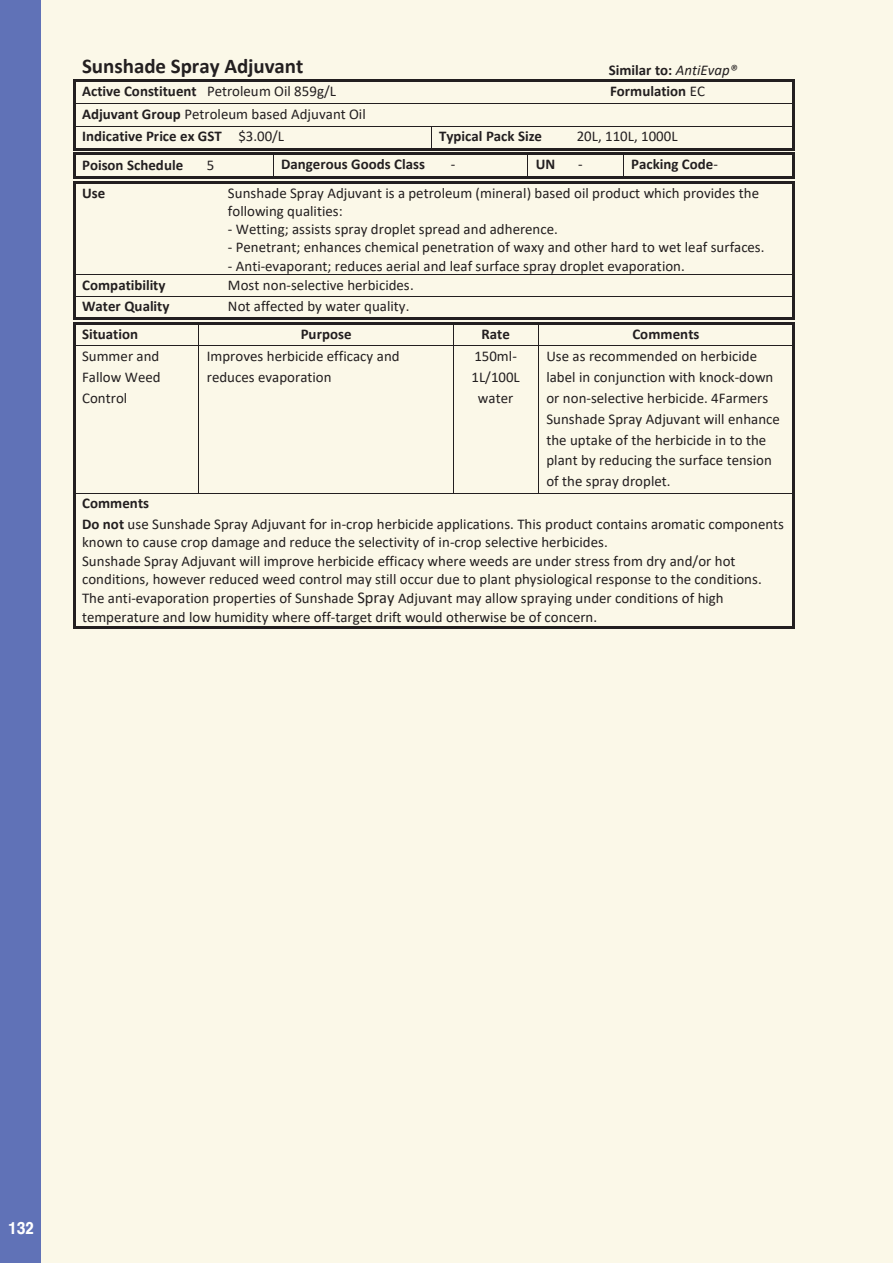
<style>
.page{position:relative;width:893px;height:1263px;background:#fff}
.page>*{position:absolute;margin:0;border:0;box-sizing:border-box;transform-origin:0 0}
.t1{font:700 21px "Calibri";color:#231f20}
.t2{font:700 16.5px "Helv Condensed";color:#fff}
.t3{font:14.85px/21px "Calibri";color:#231f20}
.t4{font:700 14.85px/22.8px "Calibri";color:#231f20}
.s1{font-weight:400;font-style:italic}
.s2{font-weight:700}
.s3{font-weight:400}
.s4{font-size:16.5px}
</style>
<div class="page">
<div style="left:37px;top:0;width:856px;height:1263px;background:#fbf8e8"></div>
<div style="left:0;top:0;width:40px;height:1263px;background:#6072b7"></div>
<svg style="left:73px;top:79px;width:4px;height:3px"></svg>
<hr style="left:77px;top:79px;width:524px;height:2px;background:#231f20">
<hr style="left:604px;top:79px;width:188px;height:2px;background:#231f20">
<hr style="left:73px;top:82px;width:2px;height:21px;background:#231f20">
<hr style="left:792px;top:82px;width:2px;height:21px;background:#231f20">
<hr style="left:75px;top:103px;width:527px;height:1px;background:#231f20">
<hr style="left:603px;top:103px;width:189px;height:1px;background:#231f20">
<hr style="left:73px;top:104px;width:2px;height:22px;background:#231f20">
<hr style="left:792px;top:104px;width:2px;height:22px;background:#231f20">
<hr style="left:75px;top:126px;width:155px;height:1px;background:#231f20">
<hr style="left:231px;top:126px;width:200px;height:1px;background:#231f20">
<hr style="left:432px;top:126px;width:137px;height:1px;background:#231f20">
<hr style="left:569px;top:126px;width:223px;height:1px;background:#231f20">
<hr style="left:73px;top:127px;width:2px;height:21px;background:#231f20">
<hr style="left:792px;top:127px;width:2px;height:21px;background:#231f20">
<hr style="left:77px;top:148px;width:122px;height:2px;background:#231f20">
<hr style="left:201px;top:148px;width:29px;height:2px;background:#231f20">
<hr style="left:232px;top:148px;width:41px;height:2px;background:#231f20">
<hr style="left:275px;top:148px;width:156px;height:2px;background:#231f20">
<hr style="left:445px;top:148px;width:83px;height:2px;background:#231f20">
<hr style="left:530px;top:148px;width:39px;height:2px;background:#231f20">
<hr style="left:572px;top:148px;width:51px;height:2px;background:#231f20">
<hr style="left:625px;top:148px;width:167px;height:2px;background:#231f20">
<svg style="left:73px;top:148px;width:4px;height:7px"></svg>
<hr style="left:77px;top:152px;width:122px;height:3px;background:#231f20">
<svg style="left:199px;top:148px;width:2px;height:7px"></svg>
<hr style="left:201px;top:152px;width:72px;height:3px;background:#231f20">
<hr style="left:276px;top:152px;width:167px;height:3px;background:#231f20">
<svg style="left:431px;top:126px;width:14px;height:29px"></svg>
<hr style="left:445px;top:152px;width:82px;height:3px;background:#231f20">
<hr style="left:530px;top:152px;width:40px;height:3px;background:#231f20">
<svg style="left:569px;top:148px;width:3px;height:7px"></svg>
<hr style="left:572px;top:152px;width:51px;height:3px;background:#231f20">
<hr style="left:626px;top:152px;width:166px;height:3px;background:#231f20">
<svg style="left:792px;top:148px;width:2px;height:7px"></svg>
<hr style="left:73px;top:155px;width:2px;height:22px;background:#231f20">
<hr style="left:792px;top:155px;width:2px;height:22px;background:#231f20">
<hr style="left:77px;top:177px;width:122px;height:2px;background:#231f20">
<hr style="left:222px;top:177px;width:51px;height:2px;background:#231f20">
<svg style="left:273px;top:148px;width:3px;height:31px"></svg>
<hr style="left:275px;top:177px;width:168px;height:2px;background:#231f20">
<hr style="left:445px;top:177px;width:82px;height:2px;background:#231f20">
<svg style="left:527px;top:148px;width:3px;height:31px"></svg>
<hr style="left:529px;top:177px;width:41px;height:2px;background:#231f20">
<hr style="left:572px;top:177px;width:51px;height:2px;background:#231f20">
<hr style="left:626px;top:177px;width:103px;height:2px;background:#231f20">
<hr style="left:731px;top:177px;width:61px;height:2px;background:#231f20">
<svg style="left:73px;top:177px;width:4px;height:6px"></svg>
<hr style="left:77px;top:181px;width:143px;height:2px;background:#231f20">
<svg style="left:199px;top:177px;width:23px;height:6px"></svg>
<hr style="left:222px;top:181px;width:401px;height:2px;background:#231f20">
<svg style="left:623px;top:148px;width:3px;height:35px"></svg>
<hr style="left:625px;top:181px;width:104px;height:2px;background:#231f20">
<hr style="left:731px;top:181px;width:61px;height:2px;background:#231f20">
<hr style="left:73px;top:183px;width:2px;height:92px;background:#231f20">
<hr style="left:792px;top:183px;width:2px;height:92px;background:#231f20">
<hr style="left:75px;top:275px;width:145px;height:1px;background:#231f20">
<hr style="left:221px;top:275px;width:571px;height:1px;background:#231f20">
<hr style="left:73px;top:275px;width:2px;height:21px;background:#231f20">
<hr style="left:792px;top:275px;width:2px;height:21px;background:#231f20">
<hr style="left:75px;top:296px;width:145px;height:1px;background:#231f20">
<hr style="left:221px;top:296px;width:571px;height:1px;background:#231f20">
<hr style="left:73px;top:297px;width:2px;height:21px;background:#231f20">
<hr style="left:792px;top:297px;width:2px;height:21px;background:#231f20">
<hr style="left:77px;top:318px;width:122px;height:2px;background:#231f20">
<hr style="left:222px;top:318px;width:232px;height:2px;background:#231f20">
<hr style="left:456px;top:318px;width:82px;height:2px;background:#231f20">
<hr style="left:540px;top:318px;width:252px;height:2px;background:#231f20">
<svg style="left:73px;top:318px;width:4px;height:6px"></svg>
<hr style="left:77px;top:322px;width:121px;height:2px;background:#231f20">
<hr style="left:201px;top:322px;width:252px;height:2px;background:#231f20">
<hr style="left:456px;top:322px;width:82px;height:2px;background:#231f20">
<hr style="left:541px;top:322px;width:251px;height:2px;background:#231f20">
<hr style="left:73px;top:324px;width:2px;height:21px;background:#231f20">
<hr style="left:792px;top:324px;width:2px;height:21px;background:#231f20">
<hr style="left:75px;top:345px;width:123px;height:1px;background:#231f20">
<svg style="left:198px;top:318px;width:24px;height:28px"></svg>
<hr style="left:199px;top:345px;width:254px;height:1px;background:#231f20">
<svg style="left:453px;top:318px;width:3px;height:28px"></svg>
<hr style="left:454px;top:345px;width:84px;height:1px;background:#231f20">
<svg style="left:538px;top:318px;width:3px;height:28px"></svg>
<hr style="left:539px;top:345px;width:253px;height:1px;background:#231f20">
<hr style="left:73px;top:346px;width:2px;height:147px;background:#231f20">
<hr style="left:198px;top:346px;width:1px;height:147px;background:#231f20">
<hr style="left:453px;top:346px;width:1px;height:147px;background:#231f20">
<hr style="left:538px;top:346px;width:1px;height:147px;background:#231f20">
<hr style="left:792px;top:346px;width:2px;height:147px;background:#231f20">
<hr style="left:75px;top:493px;width:123px;height:1px;background:#231f20">
<hr style="left:199px;top:493px;width:254px;height:1px;background:#231f20">
<hr style="left:454px;top:493px;width:84px;height:1px;background:#231f20">
<hr style="left:539px;top:493px;width:253px;height:1px;background:#231f20">
<hr style="left:73px;top:494px;width:2px;height:132px;background:#231f20">
<hr style="left:75px;top:626px;width:717px;height:2px;background:#231f20">
<hr style="left:792px;top:494px;width:2px;height:132px;background:#231f20">
<h1 class="t1" style="left:82px;top:52px;width:223px">Sunshade Spray Adjuvant</h1>
<p class="t4" style="left:609px;top:59px;width:130px">Similar to: <span class="s1">AntiEvap®</span></p>
<p class="t3" style="left:82px;top:80px;width:255px"><span class="s2">Active Constituent</span> Petroleum Oil 859g/L</p>
<p class="t4" style="left:610px;top:79px;width:97px">Formulation <span class="s3">EC</span></p>
<p class="t4" style="left:82px;top:102px;width:285px">Adjuvant Group <span class="s3">Petroleum based Adjuvant Oil<br></span>Indicative Price ex GST <span class="s3">$3.00/L</span></p>
<p class="t4" style="left:439px;top:125px;width:104px">Typical Pack Size</p>
<p class="t3" style="left:577px;top:126px;width:103px">20L, 110L, 1000L</p>
<p class="t4" style="left:82px;top:153px;width:103px">Poison Schedule</p>
<p class="t3" style="left:207px;top:154px;width:9px">5</p>
<p class="t4" style="left:281px;top:152px;width:145px">Dangerous Goods Class</p>
<p class="t3" style="left:451px;top:153px;width:6px">-</p>
<p class="t4" style="left:536px;top:152px;width:21px">UN</p>
<p class="t3" style="left:578px;top:153px;width:6px">-</p>
<p class="t4" style="left:631px;top:152px;width:88px">Packing Code<span class="s3">-</span></p>
<p class="t4" style="left:82px;top:181px;width:25px">Use</p>
<p class="t3" style="left:228px;top:183px;width:533px;line-height:18.3px">Sunshade Spray Adjuvant is a petroleum (mineral) based oil product which provides the following qualities:</p>
<p class="t3" style="left:228px;top:218px;width:331px">- Wetting; assists spray droplet spread and adherence.</p>
<p class="t3" style="left:228px;top:236px;width:538px">- Penetrant; enhances chemical penetration of waxy and other hard to wet leaf surfaces.</p>
<p class="t3" style="left:228px;top:255px;width:458px">- Anti-evaporant; reduces aerial and leaf surface spray droplet evaporation.</p>
<p class="t4" style="left:82px;top:273px;width:85px">Compatibility</p>
<p class="t3" style="left:228px;top:274px;width:187px">Most non-selective herbicides.</p>
<p class="t4" style="left:82px;top:295px;width:89px">Water Quality</p>
<p class="t3" style="left:228px;top:295px;width:183px">Not affected by water quality.</p>
<p class="t4" style="left:82px;top:322px;width:58px">Situation</p>
<p class="t4" style="left:301px;top:322px;width:52px">Purpose</p>
<p class="t4" style="left:482px;top:322px;width:30px">Rate</p>
<p class="t4" style="left:632px;top:322px;width:69px">Comments</p>
<p class="t3" style="left:82px;top:345px;width:80px;text-align:justify">Summer and Fallow Weed Control</p>
<p class="t3" style="left:207px;top:345px;width:194px">Improves herbicide efficacy and reduces evaporation</p>
<p class="t3" style="left:471px;top:345px;width:50px;text-align:center">150ml-<br>1L/100L water</p>
<p class="t3" style="left:546px;top:345px;width:235px">Use as recommended on herbicide label in conjunction with knock-down or non-selective herbicide. 4Farmers Sunshade Spray Adjuvant will enhance the uptake of the herbicide in to the plant by reducing the surface tension of the spray droplet.</p>
<p class="t3" style="left:82px;top:492px;width:703px"><span class="s2">Comments<br>Do not</span> use Sunshade Spray Adjuvant for in-crop herbicide applications. This product contains aromatic components</p>
<p class="t3" style="left:82px;top:533px;width:681px;line-height:18.8px">known to cause crop damage and reduce the selectivity of in-crop selective herbicides.<br>Sunshade Spray Adjuvant will improve herbicide efficacy where weeds are under stress from dry and/or hot conditions, however reduced weed control may still occur due to plant physiological response to the conditions.<br>The anti-evaporation properties of Sunshade <span class="s4">Spray</span> Adjuvant may allow spraying under conditions of high temperature and low humidity where off-target drift would otherwise be of concern.</p>
<p class="t2" style="left:8px;top:1217px;width:27px">132</p>
</div>
